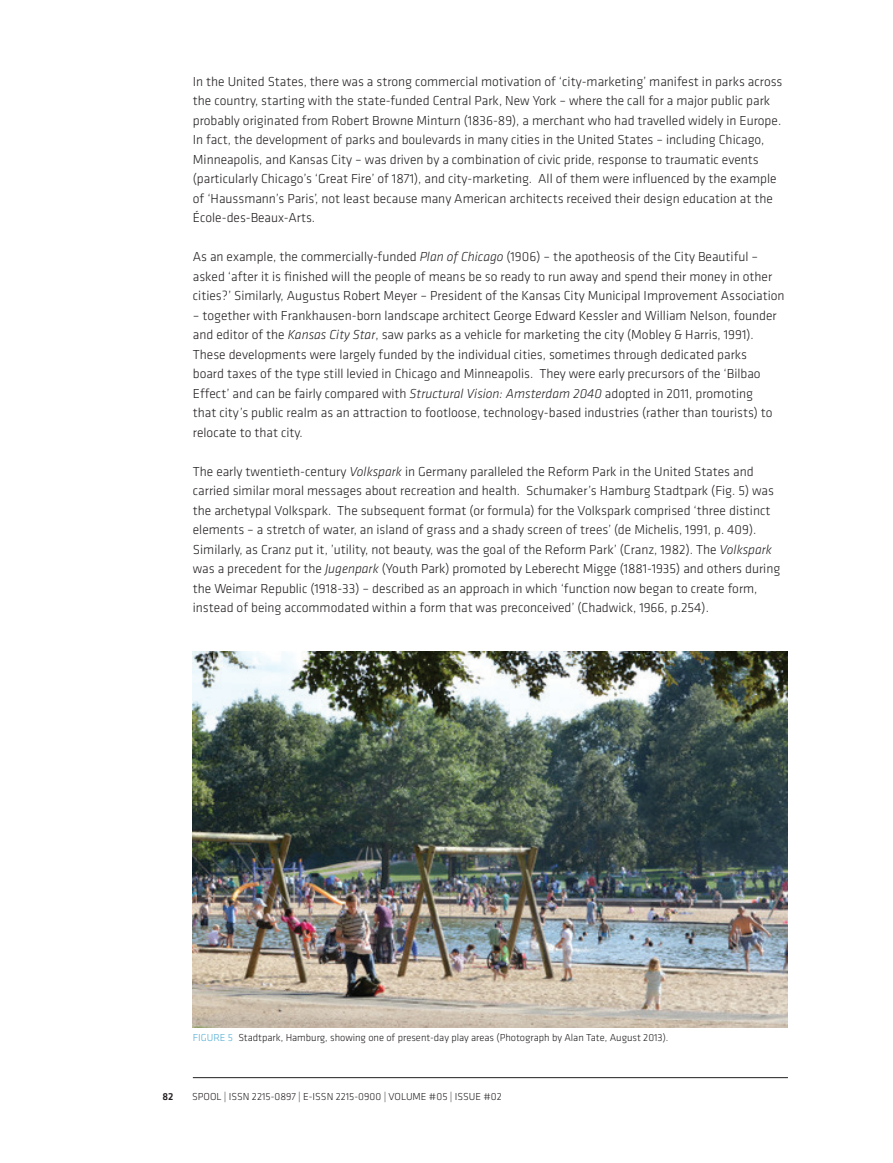
<style>
.page{position:relative;width:893px;height:1163px;background:#fff}
.page>*{position:absolute;margin:0;border:0;box-sizing:border-box;transform-origin:0 0}
.BODY_Normal{font:300 13.5px/19.5px "Klavika";color:#231f20}
.t1{font:300 10.5px "Klavika";color:#231f20}
.t2{font:300 10.5px "Klavika";color:#51add4}
.t3{font:500 10.5px "Klavika";color:#231f20}
.s1{font-style:italic}
.s2{color:#51add4}
</style>
<div class="page">
<hr style="left:193px;top:1077px;width:594px;height:1px;background:#231f20">
<img style="left:193px;top:651px;width:594px;height:376px">
<p class="BODY_Normal" style="left:193px;top:72px;width:591px">In the United States, there was a strong commercial motivation of ‘city-marketing’ manifest in parks across the country, starting with the state-funded Central Park, New York – where the call for a major public park probably originated from Robert Browne Minturn (1836-89), a merchant who had travelled widely in Europe.<br>In fact, the development of parks and boulevards in many cities in the United States – including Chicago, Minneapolis, and Kansas City – was driven by a combination of civic pride, response to traumatic events (particularly Chicago’s ‘Great Fire’ of 1871), and city-marketing. All of them were influenced by the example of ‘Haussmann’s Paris’, not least because many American architects received their design education at the École-des-Beaux-Arts.</p>
<p class="BODY_Normal" style="left:193px;top:247px;width:593px">As an example, the commercially-funded <span class="s1">Plan of Chicago</span> (1906) – the apotheosis of the City Beautiful – asked ‘after it is finished will the people of means be so ready to run away and spend their money in other cities?’ Similarly, Augustus Robert Meyer – President of the Kansas City Municipal Improvement Association</p>
<p class="BODY_Normal" style="left:193px;top:306px;width:585px">– together with Frankhausen-born landscape architect George Edward Kessler and William Nelson, founder and editor of the <span class="s1">Kansas City Star</span>, saw parks as a vehicle for marketing the city (Mobley &amp; Harris, 1991).<br>These developments were largely funded by the individual cities, sometimes through dedicated parks board taxes of the type still levied in Chicago and Minneapolis. They were early precursors of the ‘Bilbao Effect’ and can be fairly compared with <span class="s1">Structural Vision: Amsterdam 2040</span> adopted in 2011, promoting that city’s public realm as an attraction to footloose, technology-based industries (rather than tourists) to relocate to that city.</p>
<p class="BODY_Normal" style="left:193px;top:462px;width:589px">The early twentieth-century <span class="s1">Volkspark</span> in Germany paralleled the Reform Park in the United States and carried similar moral messages about recreation and health. Schumaker’s Hamburg Stadtpark (Fig. 5) was the archetypal Volkspark. The subsequent format (or formula) for the Volkspark comprised ‘three distinct elements – a stretch of water, an island of grass and a shady screen of trees’ (de Michelis, 1991, p. 409).<br>Similarly, as Cranz put it, ’utility, not beauty, was the goal of the Reform Park’ (Cranz, 1982). The <span class="s1">Volkspark </span>was a precedent for the <span class="s1">Jugenpark</span> (Youth Park) promoted by Leberecht Migge (1881-1935) and others during the Weimar Republic (1918-33) – described as an approach in which ‘function now began to create form, instead of being accommodated within a form that was preconceived’ (Chadwick, 1966, p.254).</p>
<p class="t2" style="left:193px;top:1032px;width:12px">Figure</p>
<p class="t1" style="left:228px;top:1032px;width:442px"><span class="s2">5</span> Stadtpark, Hamburg, showing one of present-day play areas (Photograph by Alan Tate, August 2013).</p>
<p class="t3" style="left:162px;top:1090px;width:12px">82</p>
<p class="t1" style="left:192px;top:1090px;width:311px">SPOOL | ISSN 2215-0897 | E-ISSN 2215-0900 | VOLUME #05 | ISSUE #02</p>
</div>
